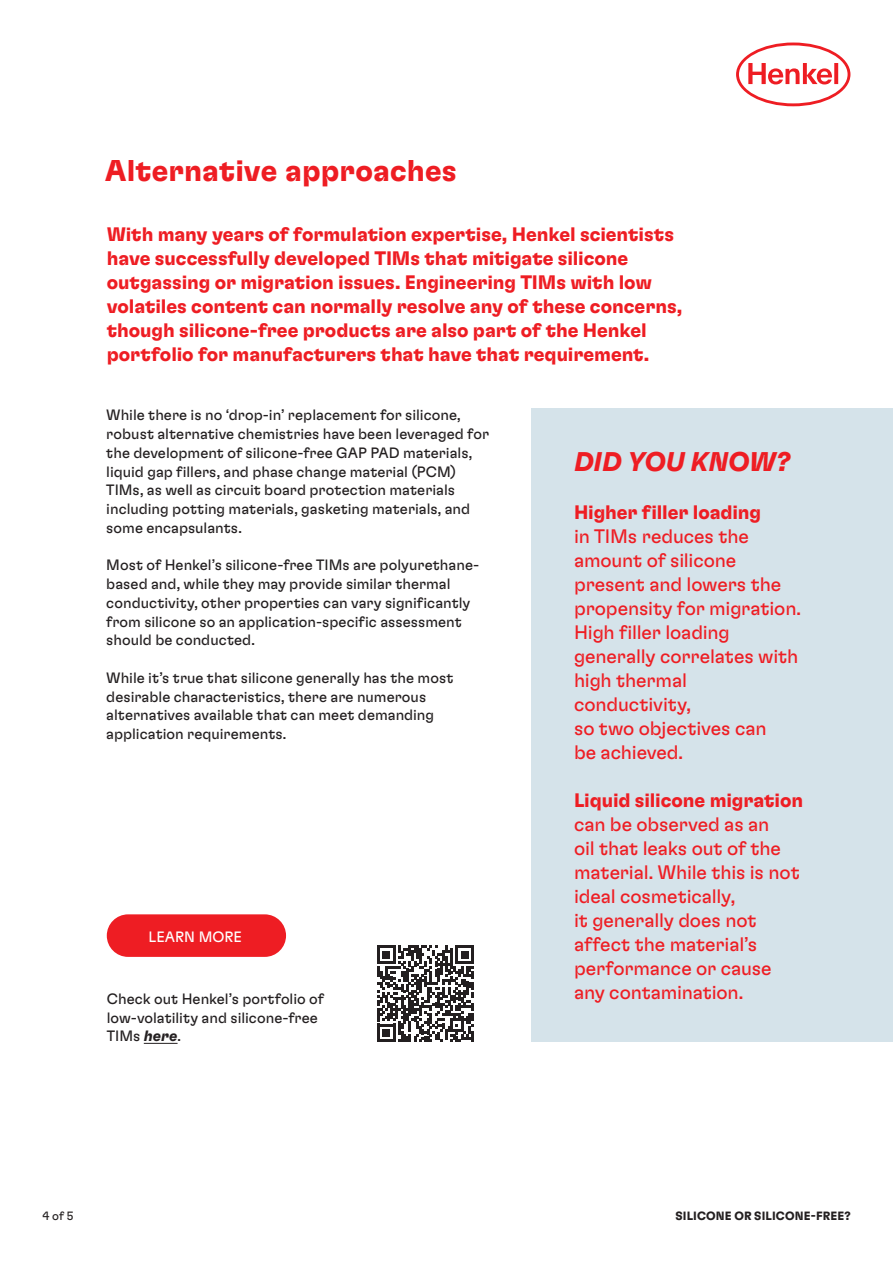
<style>
.page{position:relative;width:893px;height:1263px;background:#fff}
.page>*{position:absolute;margin:0;border:0;box-sizing:border-box;transform-origin:0 0}
.GTF_Bold_20_23_Head{font:700 30px "Henkel GT Flexa";letter-spacing:.005em;color:#ee1d23}
.GTF_Reg_10_12_5{font:italic 700 27px "Henkel GT Flexa";letter-spacing:-.005em;color:#ee1d23}
.GTF_Reg_10_12_5-2{font:19.5px/24px "Henkel GT Flexa";letter-spacing:-.005em;color:#ee1d23}
.GTF_Reg_10_12_5-3{font:700 19.5px/24px "Henkel GT Flexa";letter-spacing:-.005em;color:#ee1d23}
.GTF_Reg_10_12_5-4{font:15px/18.8px "Henkel GT Flexa";color:#231f20}
.Call-to-action_white{font:15px "Henkel GT Flexa";color:#fff}
.t1{font:700 12px "Henkel GT Flexa";letter-spacing:.01em;color:#231f20}
.t2{font:12px "Henkel GT Flexa";color:#231f20}
.s1{font-weight:700;font-style:italic}
.s2{font-weight:700}
</style>
<div class="page">
<div style="left:107px;top:914px;width:179px;height:43px;background:#ee1d23;border-radius:21px"></div>
<hr style="left:144px;top:1043px;width:34px;height:1px;background:#231f20">
<svg style="left:377px;top:945px;width:97px;height:97px"></svg>
<div style="left:531px;top:408px;width:362px;height:634px;background:#d5e3ea"></div>
<svg style="left:736px;top:43px;width:114px;height:63px"></svg>
<p class="GTF_Bold_20_23_Head" style="left:105px;top:152px;width:353px">Alternative approaches</p>
<p class="GTF_Reg_10_12_5-3" style="left:107px;top:222px;width:577px">With many years of formulation expertise, Henkel scientists have successfully developed TIMs that mitigate silicone outgassing or migration issues. Engineering TIMs with low volatiles content can normally resolve any of these concerns, though silicone-free products are also part of the Henkel portfolio for manufacturers that have that requirement.</p>
<p class="GTF_Reg_10_12_5-4" style="left:106px;top:405px;width:384px">While there is no ‘drop-in’ replacement for silicone, robust alternative chemistries have been leveraged for the development of silicone-free GAP PAD materials, liquid gap fillers, and phase change material (PCM)<br>TIMs, as well as circuit board protection materials including potting materials, gasketing materials, and some encapsulants.</p>
<p class="GTF_Reg_10_12_5-4" style="left:106px;top:555px;width:375px">Most of Henkel’s silicone-free TIMs are polyurethane&shy;based and, while they may provide similar thermal conductivity, other properties can vary significantly from silicone so an application-specific assessment should be conducted.</p>
<p class="GTF_Reg_10_12_5-4" style="left:106px;top:667px;width:349px">While it’s true that silicone generally has the most desirable characteristics, there are numerous alternatives available that can meet demanding application requirements.</p>
<p class="Call-to-action_white" style="left:149px;top:927px;width:95px">LEARN MORE</p>
<p class="GTF_Reg_10_12_5-4" style="left:107px;top:989px;width:219px">Check out Henkel’s portfolio of low-volatility and silicone-free<br>TIMs <span class="s1">here</span>.</p>
<p class="GTF_Reg_10_12_5" style="left:574px;top:444px;width:218px">DID YOU KNOW?</p>
<p class="GTF_Reg_10_12_5-2" style="left:574px;top:499px;width:229px"><span class="s2">Higher filler loading<br></span>in TIMs reduces the amount of silicone present and lowers the propensity for migration.<br>High filler loading generally correlates with high thermal conductivity,<br>so two objectives can<br>be achieved.</p>
<p class="GTF_Reg_10_12_5-2" style="left:574px;top:787px;width:231px"><span class="s2">Liquid silicone migration </span>can be observed as an<br>oil that leaks out of the material. While this is not ideal cosmetically,<br>it generally does not affect the material’s performance or cause any contamination.</p>
<p class="t2" style="left:43px;top:1209px;width:32px">4 of 5</p>
<p class="t1" style="left:675px;top:1209px;width:177px">SILICONE OR SILICONE-FREE?</p>
</div>
